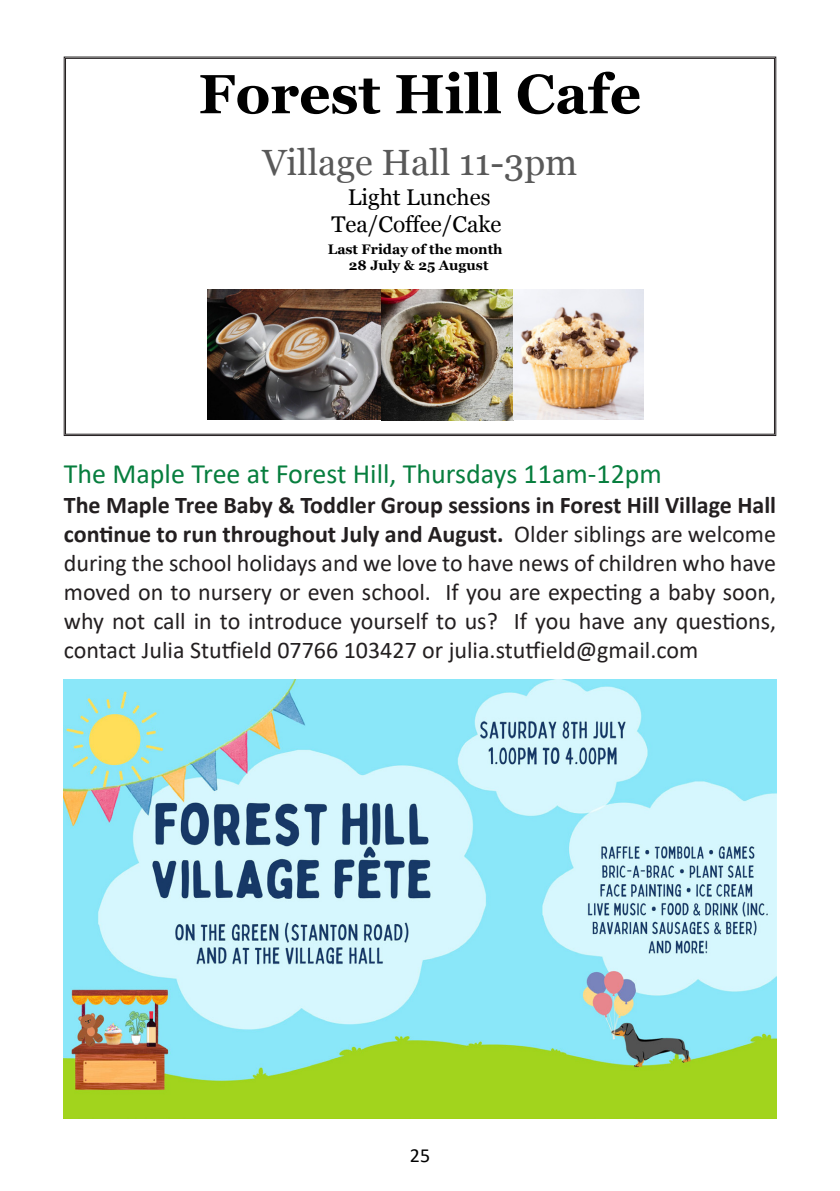
<style>
.page{position:relative;width:840px;height:1191px;background:#fff}
.page>*{position:absolute;margin:0;border:0;box-sizing:border-box;transform-origin:0 0}
.t1{font:700 55px "Georgia";color:#000}
.t2{font:36.4px "Georgia";color:#595959}
._4PMN_Heading_2{font:28px "Calibri";color:#077e3e}
._4PMN_Body_min_spaci{font:24px/28.8px "Calibri";color:#231f20;text-align:justify}
.t3{font:22.6px/27.2px "Georgia";color:#000;text-align:center}
.t4{font:20px "Calibri";color:#000}
.t5{font:700 13.8px/16.6px "Georgia";color:#000;text-align:center}
.s1{font-weight:700}
</style>
<div class="page">
<svg style="left:63px;top:56px;width:713px;height:380px"></svg>
<img style="left:64px;top:679px;width:711px;height:439px">
<p class="t1" style="left:198px;top:59px;width:444px">Forest Hill Cafe</p>
<p class="t2" style="left:262px;top:140px;width:316px">Village Hall 11-3pm</p>
<p class="t3" style="left:331px;top:184px;width:171px">Light Lunches<br>Tea/Coffee/Cake</p>
<p class="t5" style="left:328px;top:241px;width:176px">Last Friday of the month<br>28 July &amp; 25 August</p>
<p class="_4PMN_Heading_2" style="left:64px;top:454px;width:599px">The Maple Tree at Forest Hill, Thursdays 11am-12pm</p>
<p class="_4PMN_Body_min_spaci" style="left:64px;top:490px;width:713px"><span class="s1">The Maple Tree Baby &amp; Toddler Group sessions in Forest Hill Village Hall continue to run throughout July and August.</span> Older siblings are welcome during the school holidays and we love to have news of children who have moved on to nursery or even school. If you are expecting a baby soon, why not call in to introduce yourself to us? If you have any questions, contact Julia Stutfield 07766 103427 or julia.stutfield@gmail.com</p>
<p class="t4" style="left:409px;top:1141px;width:22px">25</p>
</div>
